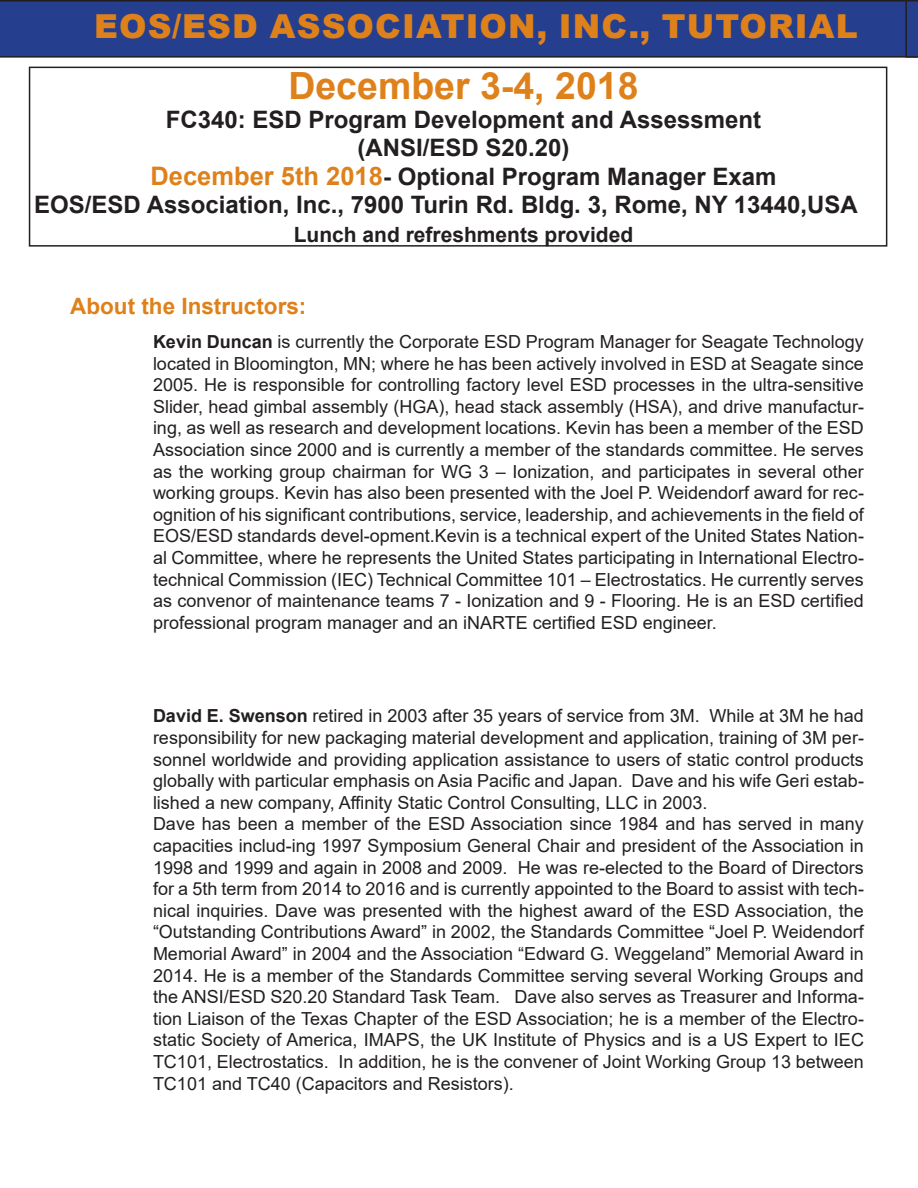
<style>
.page{position:relative;width:918px;height:1188px;background:#fff}
.page>*{position:absolute;margin:0;border:0;box-sizing:border-box;transform-origin:0 0}
.t1{font:700 37.5px "Arial";color:#df811a}
.t2{font:900 33px "Arial";letter-spacing:.035em;color:#df811a}
.t3{font:700 24px "Arial";color:#231f20}
.t4{font:700 22.5px "Arial";color:#df811a}
.t5{font:700 21px "Arial";color:#231f20}
.t6{font:18px/21.6px "Arial";color:#231f20;text-align:justify}
.s1{font-size:25.5px;color:#df811a}
.s2{font-weight:700}
</style>
<div class="page">
<div style="left:0;top:0;width:905px;height:58px;background:#253f8e"></div>
<svg style="left:905px;top:0;width:13px;height:58px"></svg>
<div style="left:29px;top:67px;width:858px;height:180px;border:2px solid #231f20"></div>
<h2 class="t2" style="left:94px;top:2px;width:765px">EOS/ESD ASSOCIATION, INC., TUTORIAL</h2>
<h1 class="t1" style="left:288px;top:60px;width:352px">December 3-4, 2018</h1>
<h3 class="t3" style="left:166px;top:102px;width:597px">FC340: ESD Program Development and Assessment</h3>
<h3 class="t3" style="left:357px;top:131px;width:214px">(ANSI/ESD S20.20)</h3>
<h3 class="t3" style="left:151px;top:159px;width:627px"><span class="s1">December 5th 2018</span>- Optional Program Manager Exam</h3>
<h3 class="t3" style="left:34px;top:188px;width:825px">EOS/ESD Association, Inc., 7900 Turin Rd. Bldg. 3, Rome, NY 13440,USA</h3>
<p class="t5" style="left:294px;top:220px;width:341px">Lunch and refreshments provided</p>
<p class="t4" style="left:70px;top:291px;width:238px">About the Instructors:</p>
<p class="t6" style="left:153px;top:331px;width:712px"><span class="s2">Kevin Duncan</span> is currently the Corporate ESD Program Manager for Seagate Technology located in Bloomington, MN; where he has been actively involved in ESD at Seagate since 2005. He is responsible for controlling factory level ESD processes in the ultra-sensitive Slider, head gimbal assembly (HGA), head stack assembly (HSA), and drive manufactur&shy;ing, as well as research and development locations. Kevin has been a member of the ESD Association since 2000 and is currently a member of the standards committee. He serves as the working group chairman for WG 3 – Ionization, and participates in several other working groups. Kevin has also been presented with the Joel P. Weidendorf award for rec&shy;ognition of his significant contributions, service, leadership, and achievements in the field of EOS/ESD standards devel-opment.Kevin is a technical expert of the United States Nation&shy;al Committee, where he represents the United States participating in International Electro&shy;technical Commission (IEC) Technical Committee 101 – Electrostatics. He currently serves as convenor of maintenance teams 7 - Ionization and 9 - Flooring. He is an ESD certified professional program manager and an iNARTE certified ESD engineer.</p>
<p class="t6" style="left:153px;top:705px;width:712px"><span class="s2">David E. Swenson</span> retired in 2003 after 35 years of service from 3M. While at 3M he had responsibility for new packaging material development and application, training of 3M per&shy;sonnel worldwide and providing application assistance to users of static control products globally with particular emphasis on Asia Pacific and Japan. Dave and his wife Geri estab&shy;lished a new company, Affinity Static Control Consulting, LLC in 2003.</p>
<p class="t6" style="left:153px;top:813px;width:712px">Dave has been a member of the ESD Association since 1984 and has served in many capacities includ-ing 1997 Symposium General Chair and president of the Association in 1998 and 1999 and again in 2008 and 2009. He was re-elected to the Board of Directors for a 5th term from 2014 to 2016 and is currently appointed to the Board to assist with tech&shy;nical inquiries. Dave was presented with the highest award of the ESD Association, the “Outstanding Contributions Award” in 2002, the Standards Committee “Joel P. Weidendorf Memorial Award” in 2004 and the Association “Edward G. Weggeland” Memorial Award in 2014. He is a member of the Standards Committee serving several Working Groups and the ANSI/ESD S20.20 Standard Task Team. Dave also serves as Treasurer and Informa&shy;tion Liaison of the Texas Chapter of the ESD Association; he is a member of the Electro&shy;static Society of America, IMAPS, the UK Institute of Physics and is a US Expert to IEC TC101, Electrostatics. In addition, he is the convener of Joint Working Group 13 between TC101 and TC40 (Capacitors and Resistors).</p>
</div>
